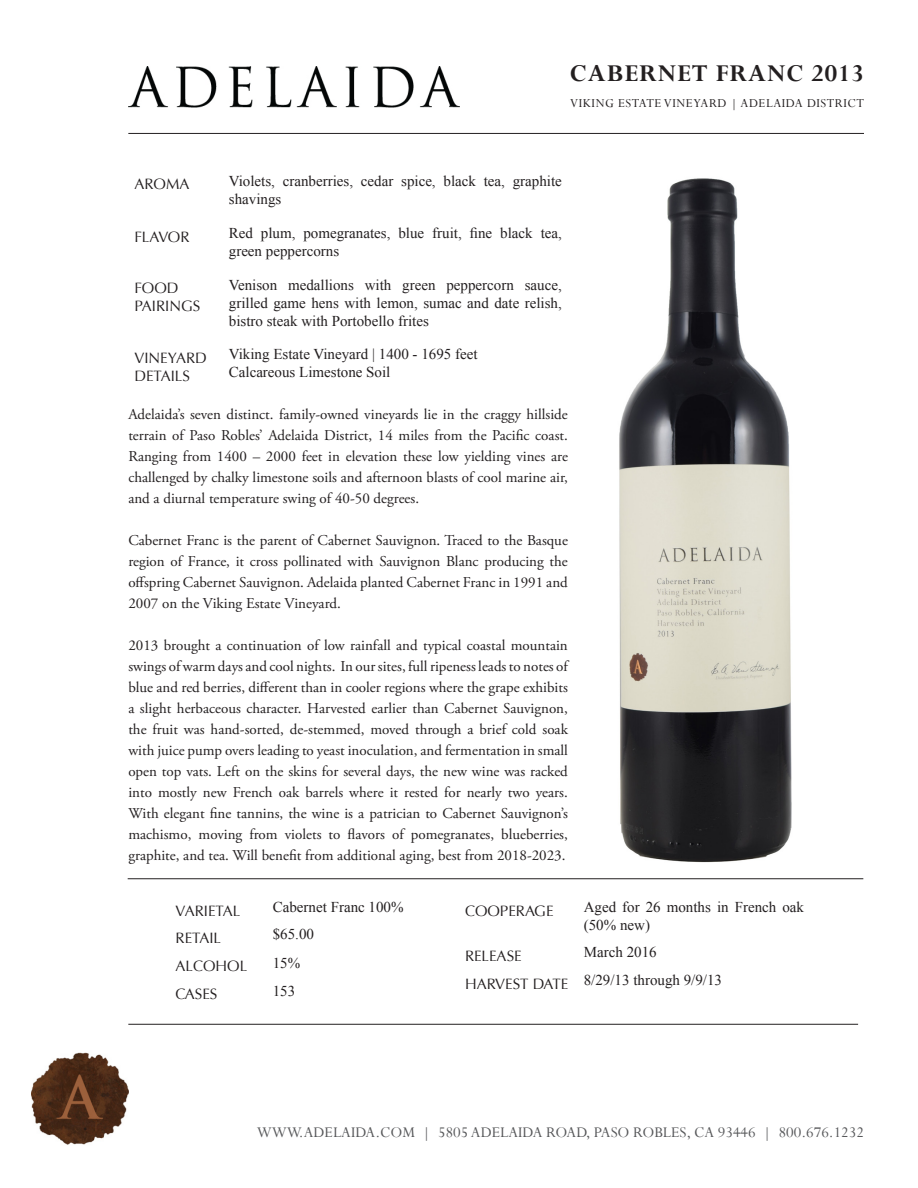
<style>
.page{position:relative;width:918px;height:1188px;background:#fff}
.page>*{position:absolute;margin:0;border:0;box-sizing:border-box;transform-origin:0 0}
.t1{font:700 27px "Perpetua";letter-spacing:.04em;color:#231f20}
.t2{font:16.5px "Perpetua";color:#57585a}
.t3{font:15px/21px "Adobe Garamond Pro";color:#231f20;text-align:justify}
.t4{font:15px/18px "Times New Roman";color:#231f20}
.t5{font:15px/18px "Optima";color:#231f20}
.t6{font:13.5px "Perpetua";letter-spacing:.04em;color:#231f20}
</style>
<div class="page">
<img style="left:31px;top:1052px;width:97px;height:93px">
<img style="left:619px;top:178px;width:173px;height:685px">
<img style="left:128px;top:66px;width:331px;height:42px">
<hr style="left:128px;top:133px;width:736px;height:1px;background:#231f20">
<hr style="left:128px;top:878px;width:735px;height:1px;background:#231f20">
<hr style="left:128px;top:1024px;width:730px;height:1px;background:#231f20">
<p class="t1" style="left:570px;top:57px;width:296px">CABERNET FRANC 2013</p>
<p class="t6" style="left:570px;top:95px;width:295px">VIKING ESTATE VINEYARD | ADELAIDA DISTRICT</p>
<p class="t5" style="left:134px;top:175px;width:57px">AROMA</p>
<p class="t4" style="left:229px;top:171px;width:335px">Violets, cranberries, cedar spice, black tea, graphite shavings</p>
<p class="t5" style="left:134px;top:228px;width:57px">FLAVOR</p>
<p class="t4" style="left:229px;top:224px;width:335px">Red plum, pomegranates, blue fruit, fine black tea, green peppercorns</p>
<p class="t5" style="left:134px;top:280px;width:46px">FOOD</p>
<p class="t5" style="left:134px;top:298px;width:67px">PAIRINGS</p>
<p class="t4" style="left:229px;top:276px;width:335px;text-align:justify">Venison medallions with green peppercorn sauce, grilled game hens with lemon, sumac and date relish, bistro steak with Portobello frites</p>
<p class="t5" style="left:134px;top:349px;width:74px">VINEYARD<br>DETAILS</p>
<p class="t4" style="left:229px;top:345px;width:250px">Viking Estate Vineyard | 1400 - 1695 feet</p>
<p class="t4" style="left:229px;top:363px;width:163px">Calcareous Limestone Soil</p>
<p class="t3" style="left:128px;top:404px;width:441px">Adelaida’s seven distinct. family-owned vineyards lie in the craggy hillside terrain of Paso Robles’ Adelaida District, 14 miles from the Pacific coast.<br>Ranging from 1400 – 2000 feet in elevation these low yielding vines are challenged by chalky limestone soils and afternoon blasts of cool marine air, and a diurnal temperature swing of 40-50 degrees.</p>
<p class="t3" style="left:128px;top:530px;width:441px">Cabernet Franc is the parent of Cabernet Sauvignon. Traced to the Basque region of France, it cross pollinated with Sauvignon Blanc producing the offspring Cabernet Sauvignon. Adelaida planted Cabernet Franc in 1991 and 2007 on the Viking Estate Vineyard.</p>
<p class="t3" style="left:128px;top:635px;width:441px">2013 brought a continuation of low rainfall and typical coastal mountain swings of warm days and cool nights. In our sites, full ripeness leads to notes of blue and red berries, different than in cooler regions where the grape exhibits a slight herbaceous character. Harvested earlier than Cabernet Sauvignon, the fruit was hand-sorted, de-stemmed, moved through a brief cold soak with juice pump overs leading to yeast inoculation, and fermentation in small open top vats. Left on the skins for several days, the new wine was racked into mostly new French oak barrels where it rested for nearly two years.<br>With elegant fine tannins, the wine is a patrician to Cabernet Sauvignon’s machismo, moving from violets to flavors of pomegranates, blueberries, graphite, and tea. Will benefit from additional aging, best from 2018-2023.</p>
<p class="t5" style="left:176px;top:902px;width:66px">VARIETAL</p>
<p class="t4" style="left:273px;top:898px;width:132px">Cabernet Franc 100%</p>
<p class="t5" style="left:176px;top:929px;width:47px">RETAIL</p>
<p class="t4" style="left:273px;top:925px;width:43px">$65.00</p>
<p class="t5" style="left:176px;top:957px;width:73px">ALCOHOL</p>
<p class="t4" style="left:273px;top:953px;width:29px">15%</p>
<p class="t5" style="left:176px;top:985px;width:43px">CASES</p>
<p class="t4" style="left:273px;top:981px;width:24px">153</p>
<p class="t5" style="left:465px;top:902px;width:90px">COOPERAGE</p>
<p class="t4" style="left:584px;top:898px;width:222px">Aged for 26 months in French oak (50% new)</p>
<p class="t5" style="left:465px;top:947px;width:58px">RELEASE</p>
<p class="t4" style="left:584px;top:943px;width:74px">March 2016</p>
<p class="t5" style="left:465px;top:975px;width:105px">HARVEST DATE</p>
<p class="t4" style="left:584px;top:971px;width:140px">8/29/13 through 9/9/13</p>
<p class="t2" style="left:257px;top:1122px;width:609px">WWW.ADELAIDA.COM | 5805 ADELAIDA ROAD, PASO ROBLES, CA 93446 | 800.676.1232</p>
</div>
